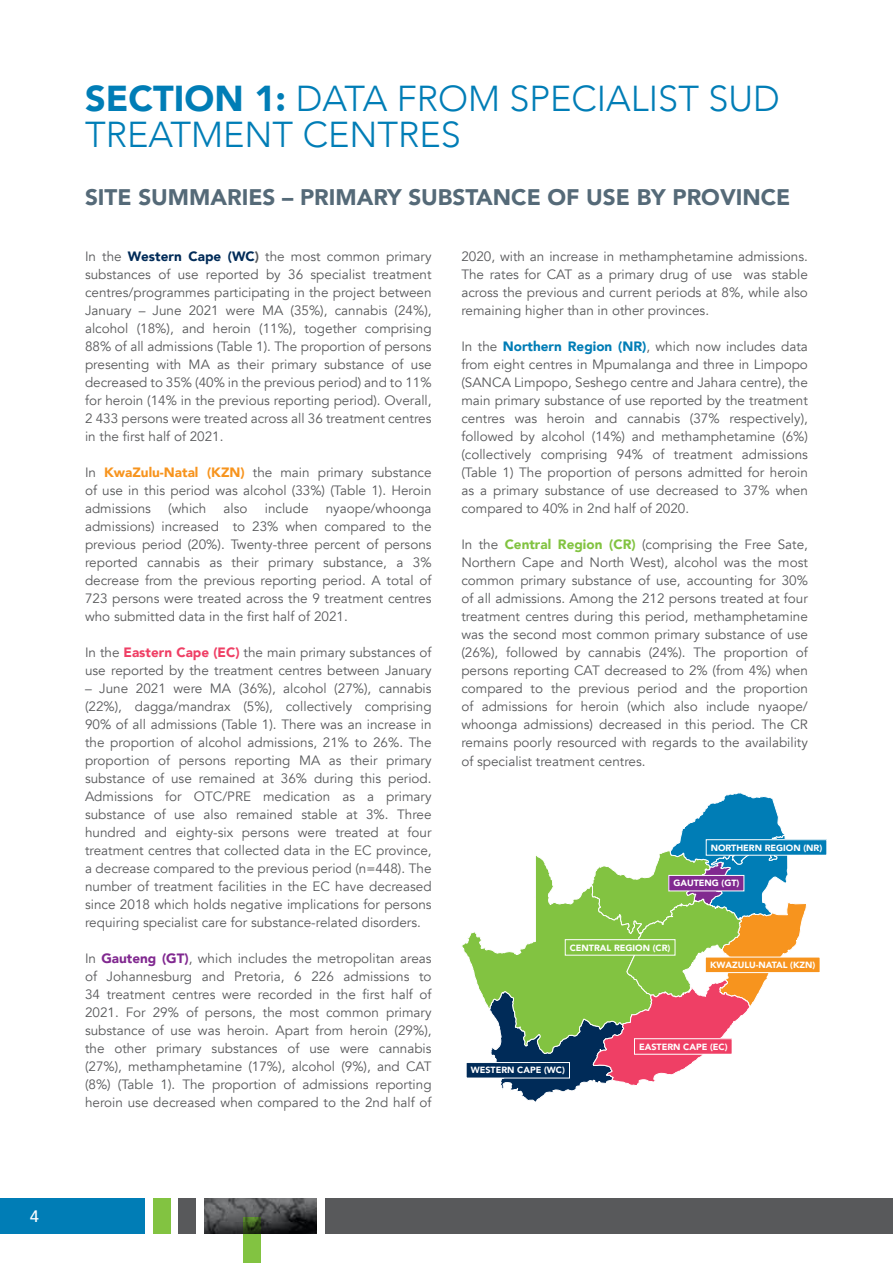
<style>
.page{position:relative;width:893px;height:1263px;background:#fff}
.page>*{position:absolute;margin:0;border:0;box-sizing:border-box;transform-origin:0 0}
.t1{font:300 36px/36px "Avenir";color:#007db6}
.t2{font:900 22.5px "Avenir";color:#556a78}
.t3{font:500 16.5px "Avenir";color:#fff}
.t4{font:13.5px/18px "Avenir";color:#58595b;text-align:justify}
.t5{font:900 9px "Avenir";color:#fff}
.s1{font-weight:900}
.s2{font-weight:900;color:#002b58}
.s3{font-weight:900;color:#f7941e}
.s4{font-weight:900;color:#ef3f65}
.s5{font-weight:900;color:#812990}
.s6{font-weight:900;color:#007db6}
.s7{font-weight:900;color:#82c341}
</style>
<div class="page">
<img style="left:204px;top:1198px;width:112px;height:35px">
<div style="left:0;top:1198px;width:145px;height:35px;background:#007db6"></div>
<div style="left:153px;top:1198px;width:17px;height:35px;background:#82c341"></div>
<svg style="left:243px;top:1217px;width:17px;height:46px"></svg>
<div style="left:179px;top:1198px;width:17px;height:35px;background:#58595b"></div>
<div style="left:326px;top:1198px;width:567px;height:35px;background:#58595b"></div>
<svg style="left:462px;top:793px;width:345px;height:309px"></svg>
<div style="left:669px;top:875px;width:75px;height:16px;background:#812990"></div>
<div style="left:668px;top:875px;width:76px;height:16px;border:1px solid #fff"></div>
<div style="left:706px;top:840px;width:121px;height:15px;background:#007db6"></div>
<div style="left:706px;top:839px;width:121px;height:16px;border:1px solid #fff"></div>
<div style="left:565px;top:940px;width:110px;height:15px;background:#82c341"></div>
<div style="left:565px;top:939px;width:110px;height:16px;border:1px solid #fff"></div>
<div style="left:705px;top:957px;width:115px;height:15px;background:#f7941e"></div>
<div style="left:705px;top:957px;width:115px;height:16px;border:1px solid #fff"></div>
<div style="left:634px;top:1039px;width:98px;height:15px;background:#ef3f65"></div>
<div style="left:634px;top:1038px;width:98px;height:16px;border:1px solid #fff"></div>
<div style="left:466px;top:1062px;width:103px;height:16px;background:#002b58"></div>
<div style="left:466px;top:1062px;width:104px;height:16px;border:1px solid #fff"></div>
<p class="t3" style="left:30px;top:1202px;width:11px">4</p>
<h1 class="t1" style="left:85px;top:81px;width:696px"><span class="s1">SECTION 1:</span> DATA FROM SPECIALIST SUD<br>TREATMENT CENTRES</h1>
<h2 class="t2" style="left:85px;top:178px;width:707px">SITE SUMMARIES – PRIMARY SUBSTANCE OF USE BY PROVINCE</h2>
<p class="t4" style="left:85px;top:248px;width:348px">In the <span class="s2">Western Cape (WC</span><span class="s1">)</span> the most common primary substances of use reported by 36 specialist treatment centres/programmes participating in the project between January – June 2021 were MA (35%), cannabis (24%), alcohol (18%), and heroin (11%), together comprising 88% of all admissions (Table 1). The proportion of persons presenting with MA as their primary substance of use decreased to 35% (40% in the previous period) and to 11% for heroin (14% in the previous reporting period). Overall, 2 433 persons were treated across all 36 treatment centres in the first half of 2021.</p>
<p class="t4" style="left:85px;top:464px;width:348px">In <span class="s3">KwaZulu-Natal (KZN)</span> the main primary substance of use in this period was alcohol (33%) (Table 1). Heroin admissions</p>
<p class="t4" style="left:85px;top:500px;width:348px;text-indent:241px">nyaope/whoonga admissions) increased to 23% when compared to the previous period (20%). Twenty-three percent of persons reported cannabis as their primary substance, a 3% decrease from the previous reporting period. A total of 723 persons were treated across the 9 treatment centres who submitted data in the first half of 2021.</p>
<p class="t4" style="left:85px;top:644px;width:348px">In the <span class="s4">Eastern Cape (EC)</span> the main primary substances of use reported by the treatment centres between January</p>
<p class="t4" style="left:85px;top:680px;width:348px">– June 2021 were MA (36%), alcohol (27%), cannabis (22%), dagga/mandrax (5%), collectively comprising 90% of all admissions (Table 1). There was an increase in the proportion of alcohol admissions, 21% to 26%. The proportion of persons reporting MA as their primary substance of use remained at 36% during this period.<br>Admissions for OTC/PRE medication as a primary substance of use also remained stable at 3%. Three hundred and eighty-six persons were treated at four treatment centres that collected data in the EC province, a decrease compared to the previous period (n=448). The number of treatment facilities in the EC have decreased since 2018 which holds negative implications for persons requiring specialist care for substance-related disorders.</p>
<p class="t4" style="left:85px;top:950px;width:348px">In <span class="s5">Gauteng (GT)</span>, which includes the metropolitan areas of Johannesburg and Pretoria, 6 226 admissions to 34 treatment centres were recorded in the first half of 2021. For 29% of persons, the most common primary substance of use was heroin. Apart from heroin (29%), the other primary substances of use were cannabis (27%), methamphetamine (17%), alcohol (9%), and CAT (8%) (Table 1). The proportion of admissions reporting heroin use decreased when compared to the 2nd half of</p>
<p class="t4" style="left:168px;top:500px;width:40px">(which</p>
<p class="t4" style="left:224px;top:500px;width:26px">also</p>
<p class="t4" style="left:265px;top:500px;width:45px">include</p>
<p class="t4" style="left:461px;top:248px;width:348px">2020, with an increase in methamphetamine admissions.<br>The rates for CAT as a primary drug of use was stable across the previous and current periods at 8%, while also remaining higher than in other provinces.</p>
<p class="t4" style="left:461px;top:338px;width:348px">In the <span class="s6">Northern Region (NR)</span>, which now includes data from eight centres in Mpumalanga and three in Limpopo (SANCA Limpopo, Seshego centre and Jahara centre), the main primary substance of use reported by the treatment centres was heroin and cannabis (37% respectively), followed by alcohol (14%) and methamphetamine (6%) (collectively comprising 94% of treatment admissions (Table 1) The proportion of persons admitted for heroin as a primary substance of use decreased to 37% when compared to 40% in 2nd half of 2020.</p>
<p class="t4" style="left:461px;top:536px;width:348px">In the <span class="s7">Central Region (CR)</span> (comprising the Free Sate, Northern Cape and North West), alcohol was the most common primary substance of use, accounting for 30% of all admissions. Among the 212 persons treated at four treatment centres during this period, methamphetamine was the second most common primary substance of use (26%), followed by cannabis (24%). The proportion of persons reporting CAT decreased to 2% (from 4%) when compared to the previous period and the proportion of admissions for heroin (which also include nyaope/ whoonga admissions) decreased in this period. The CR remains poorly resourced with regards to the availability of specialist treatment centres.</p>
<p class="t5" style="left:711px;top:840px;width:113px">NORTHERN REGION (NR)</p>
<p class="t5" style="left:673px;top:875px;width:67px">GAUTENG (GT)</p>
<p class="t5" style="left:570px;top:940px;width:102px">CENTRAL REGION (CR)</p>
<p class="t5" style="left:710px;top:957px;width:107px">KWAZULU-NATAL (KZN)</p>
<p class="t5" style="left:471px;top:1062px;width:96px">WESTERN CAPE (WC)</p>
<p class="t5" style="left:639px;top:1039px;width:90px">EASTERN CAPE (EC)</p>
</div>
